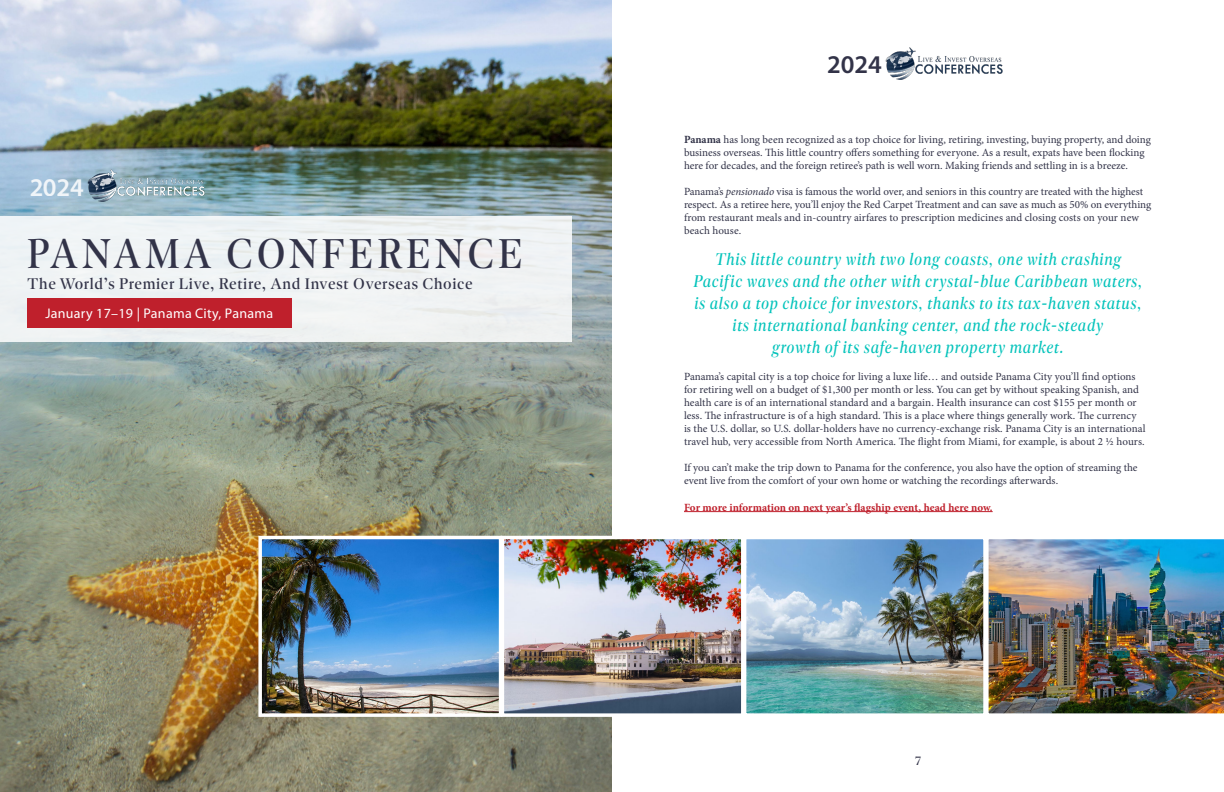
<style>
.page{position:relative;width:1224px;height:792px;background:#fff}
.page>*{position:absolute;margin:0;border:0;box-sizing:border-box;transform-origin:0 0}
.t1{font:43.3px "Dejanire Headline";letter-spacing:.09em;color:#323348;scale:.91 1}
.t2{font:600 25.6px "Myriad Pro";color:#323348}
.t3{font:600 25.6px "Myriad Pro";color:#fff}
.t4{font:italic 17.6px/22px "Dejanire Headline";letter-spacing:.045em;color:#04c3bb;text-align:center;scale:.91 1}
.t5{font:16px "Dejanire Headline";letter-spacing:.04em;color:#323348}
.t6{font:14px "Myriad Pro";letter-spacing:.02em;color:#fff}
.t7{font:13.2px "Dejanire Headline";color:#323348;scale:.91 1}
.t8{font:11px/13px "Minion Pro";color:#323348}
.t9{font:700 11px "Minion Pro";color:#bf202c}
.s1{font-weight:700}
.s2{font-style:italic}
</style>
<div class="page">
<img style="left:885px;top:47px;width:118px;height:33px">
<hr style="left:684px;top:511px;width:309px;height:1px;background:#bf202c">
<img style="left:988px;top:539px;width:236px;height:175px">
<img style="left:747px;top:540px;width:236px;height:173px">
<div style="left:743px;top:536px;width:244px;height:181px;border:3px solid #fff"></div>
<img style="left:0;top:0;width:612px;height:792px">
<div style="left:0;top:216px;width:572px;height:125px;background:#eff3f4"></div>
<img style="left:262px;top:540px;width:479px;height:173px">
<div style="left:258px;top:536px;width:244px;height:181px;border:3px solid #fff"></div>
<div style="left:27px;top:298px;width:265px;height:30px;background:#bf202c"></div>
<img style="left:80px;top:168px;width:133px;height:41px">
<div style="left:501px;top:536px;width:244px;height:181px;border:3px solid #fff"></div>
<h2 class="t3" style="left:29px;top:171px;width:56px">2024</h2>
<h1 class="t1" style="left:27px;top:228px;width:547px">PANAMA CONFERENCE</h1>
<h3 class="t5" style="left:27px;top:274px;width:447px">The World’s Premier Live, Retire, And Invest Overseas Choice</h3>
<p class="t6" style="left:45px;top:305px;width:229px">January 17–19 | Panama City, Panama</p>
<h2 class="t2" style="left:827px;top:49px;width:56px">2024</h2>
<p class="t8" style="left:684px;top:133px;width:468px"><span class="s1">Panama</span> has long been recognized as a top choice for living, retiring, investing, buying property, and doing business overseas. This little country offers something for everyone. As a result, expats have been flocking here for decades, and the foreign retiree’s path is well worn. Making friends and settling in is a breeze.</p>
<p class="t8" style="left:684px;top:185px;width:469px">Panama’s <span class="s2">pensionado</span> visa is famous the world over, and seniors in this country are treated with the highest respect. As a retiree here, you’ll enjoy the Red Carpet Treatment and can save as much as 50% on everything from restaurant meals and in-country airfares to prescription medicines and closing costs on your new beach house.</p>
<p class="t4" style="left:694px;top:248px;width:495px">This little country with two long coasts, one with crashing Pacific waves and the other with crystal-blue Caribbean waters, is also a top choice for investors, thanks to its tax-haven status, its international banking center, and the rock-steady<br>growth of its safe-haven property market.</p>
<p class="t8" style="left:684px;top:370px;width:463px">Panama’s capital city is a top choice for living a luxe life… and outside Panama City you’ll find options for retiring well on a budget of $1,300 per month or less. You can get by without speaking Spanish, and health care is of an international standard and a bargain. Health insurance can cost $155 per month or less. The infrastructure is of a high standard. This is a place where things generally work. The currency is the U.S. dollar, so U.S. dollar-holders have no currency-exchange risk. Panama City is an international travel hub, very accessible from North America. The flight from Miami, for example, is about 2 ½ hours.</p>
<p class="t8" style="left:684px;top:461px;width:455px">If you can’t make the trip down to Panama for the conference, you also have the option of streaming the event live from the comfort of your own home or watching the recordings afterwards.</p>
<p class="t9" style="left:684px;top:499px;width:310px">For more information on next year’s flagship event, head here now.</p>
<p class="t7" style="left:915px;top:753px;width:8px">7</p>
</div>
